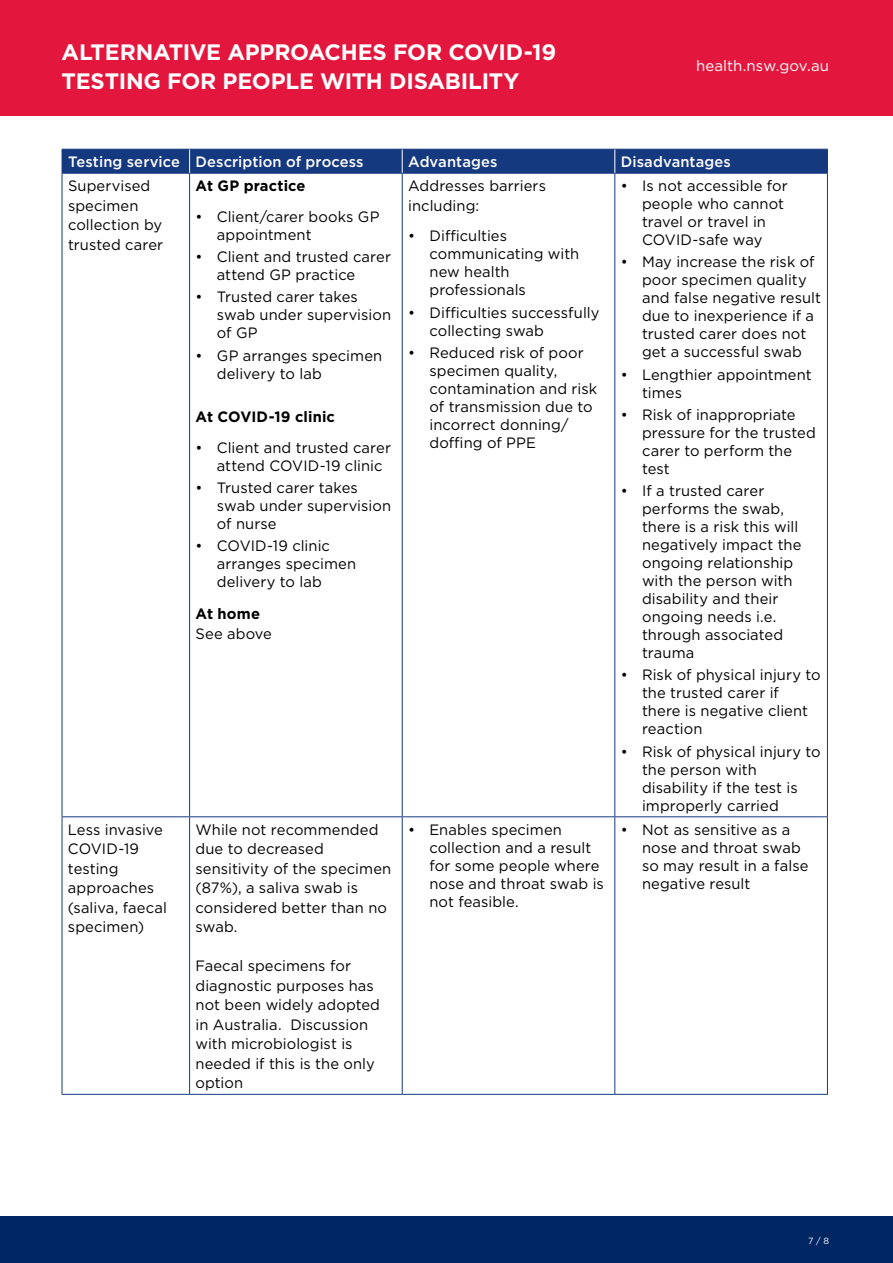
<style>
.page{position:relative;width:893px;height:1263px;background:#fff}
.page>*{position:absolute;margin:0;border:0;box-sizing:border-box;transform-origin:0 0}
.t1{font:700 22.35px/29.1px "Gotham";letter-spacing:-.01em;color:#fff}
.t2{font:15px/18px "Gotham";letter-spacing:.005em;color:#000}
.t3{font:500 15px "Gotham";letter-spacing:.005em;color:#fff}
.t4{font:700 15px "Gotham";letter-spacing:.01em;color:#000}
.t5{font:15px "Gotham";letter-spacing:.005em;color:#fff}
.t6{font:9px "Gotham";color:#fff}
</style>
<div class="page">
<div style="left:0;top:1216px;width:893px;height:47px;background:#002664"></div>
<div style="left:0;top:0;width:893px;height:116px;background:#e3173e"></div>
<hr style="left:62px;top:173px;width:128px;height:1px;background:#15397f">
<hr style="left:62px;top:174px;width:1px;height:642px;background:#15397f">
<hr style="left:190px;top:173px;width:212px;height:1px;background:#15397f">
<hr style="left:189px;top:174px;width:1px;height:642px;background:#15397f">
<hr style="left:402px;top:173px;width:213px;height:1px;background:#15397f">
<hr style="left:402px;top:174px;width:1px;height:642px;background:#15397f">
<hr style="left:615px;top:173px;width:213px;height:1px;background:#15397f">
<hr style="left:614px;top:174px;width:1px;height:642px;background:#15397f">
<hr style="left:827px;top:174px;width:1px;height:642px;background:#15397f">
<hr style="left:62px;top:816px;width:128px;height:1px;background:#15397f">
<hr style="left:62px;top:817px;width:1px;height:277px;background:#15397f">
<hr style="left:190px;top:816px;width:212px;height:1px;background:#15397f">
<hr style="left:189px;top:817px;width:1px;height:277px;background:#15397f">
<hr style="left:402px;top:816px;width:213px;height:1px;background:#15397f">
<hr style="left:402px;top:817px;width:1px;height:277px;background:#15397f">
<hr style="left:615px;top:816px;width:213px;height:1px;background:#15397f">
<hr style="left:614px;top:817px;width:1px;height:277px;background:#15397f">
<hr style="left:827px;top:817px;width:1px;height:277px;background:#15397f">
<hr style="left:62px;top:1094px;width:128px;height:1px;background:#15397f">
<hr style="left:190px;top:1094px;width:212px;height:1px;background:#15397f">
<hr style="left:402px;top:1094px;width:213px;height:1px;background:#15397f">
<hr style="left:615px;top:1094px;width:213px;height:1px;background:#15397f">
<div style="left:62px;top:149px;width:766px;height:24px;background:#15397f"></div>
<h1 class="t1" style="left:62px;top:37px;width:496px">ALTERNATIVE APPROACHES FOR COVID-19<br>TESTING FOR PEOPLE WITH DISABILITY</h1>
<p class="t5" style="left:696px;top:56px;width:135px">health.nsw.gov.au</p>
<p class="t3" style="left:68px;top:152px;width:297px">Testing service Description of process</p>
<p class="t3" style="left:408px;top:152px;width:91px">Advantages</p>
<p class="t3" style="left:621px;top:152px;width:112px">Disadvantages</p>
<p class="t2" style="left:68px;top:176px;width:97px;line-height:19.5px">Supervised specimen collection by trusted carer</p>
<p class="t4" style="left:196px;top:176px;width:112px">At GP practice</p>
<p class="t2" style="left:642px;top:176px;width:147px;text-indent:-21px">• Is not accessible for people who cannot travel or travel in<br>COVID-safe way</p>
<p class="t2" style="left:642px;top:253px;width:180px;text-indent:-21px">• May increase the risk of poor specimen quality and false negative result due to inexperience if a trusted carer does not get a successful swab</p>
<p class="t2" style="left:642px;top:365px;width:171px;text-indent:-21px">• Lengthier appointment times</p>
<p class="t2" style="left:642px;top:405px;width:175px;text-indent:-21px">• Risk of inappropriate pressure for the trusted carer to perform the test</p>
<p class="t2" style="left:642px;top:481px;width:161px;text-indent:-21px">• If a trusted carer performs the swab, there is a risk this will negatively impact the ongoing relationship with the person with disability and their ongoing needs i.e. through associated trauma</p>
<p class="t2" style="left:642px;top:666px;width:180px;text-indent:-21px">• Risk of physical injury to the trusted carer if there is negative client reaction</p>
<p class="t2" style="left:642px;top:742px;width:180px;text-indent:-21px">• Risk of physical injury to the person with disability if the test is improperly carried</p>
<p class="t2" style="left:408px;top:176px;width:139px;line-height:19.5px">Addresses barriers including:</p>
<p class="t2" style="left:429px;top:227px;width:151px;text-indent:-21px">• Difficulties communicating with new health professionals</p>
<p class="t2" style="left:429px;top:303px;width:171px;text-indent:-21px">• Difficulties successfully collecting swab</p>
<p class="t2" style="left:429px;top:343px;width:169px;text-indent:-21px">• Reduced risk of poor specimen quality, contamination and risk of transmission due to incorrect donning/ doffing of PPE</p>
<p class="t2" style="left:217px;top:207px;width:164px;text-indent:-21px">• Client/carer books GP appointment</p>
<p class="t2" style="left:217px;top:248px;width:176px;text-indent:-21px">• Client and trusted carer attend GP practice</p>
<p class="t2" style="left:217px;top:288px;width:176px;text-indent:-21px">• Trusted carer takes swab under supervision of GP</p>
<p class="t2" style="left:217px;top:346px;width:167px;text-indent:-21px">• GP arranges specimen delivery to lab</p>
<p class="t4" style="left:196px;top:407px;width:141px">At COVID-19 clinic</p>
<p class="t2" style="left:217px;top:438px;width:176px;text-indent:-21px">• Client and trusted carer attend COVID-19 clinic</p>
<p class="t2" style="left:217px;top:478px;width:176px;text-indent:-21px">• Trusted carer takes swab under supervision of nurse</p>
<p class="t2" style="left:217px;top:537px;width:141px;text-indent:-21px">• COVID-19 clinic arranges specimen delivery to lab</p>
<p class="t4" style="left:196px;top:604px;width:66px">At home</p>
<p class="t2" style="left:196px;top:624px;width:78px">See above</p>
<p class="t2" style="left:68px;top:819px;width:100px;line-height:19.5px">Less invasive<br>COVID-19 testing approaches (saliva, faecal specimen)</p>
<p class="t2" style="left:196px;top:819px;width:197px;line-height:19.5px">While not recommended due to decreased sensitivity of the specimen (87%), a saliva swab is considered better than no swab.</p>
<p class="t2" style="left:196px;top:956px;width:186px;line-height:19.5px">Faecal specimens for diagnostic purposes has not been widely adopted in Australia. Discussion with microbiologist is needed if this is the only option</p>
<p class="t2" style="left:429px;top:820px;width:176px;text-indent:-21px">• Enables specimen collection and a result for some people where nose and throat swab is not feasible.</p>
<p class="t2" style="left:642px;top:820px;width:168px;text-indent:-21px">• Not as sensitive as a nose and throat swab so may result in a false negative result</p>
<p class="t6" style="left:808px;top:1235px;width:23px">7 / 8</p>
</div>
